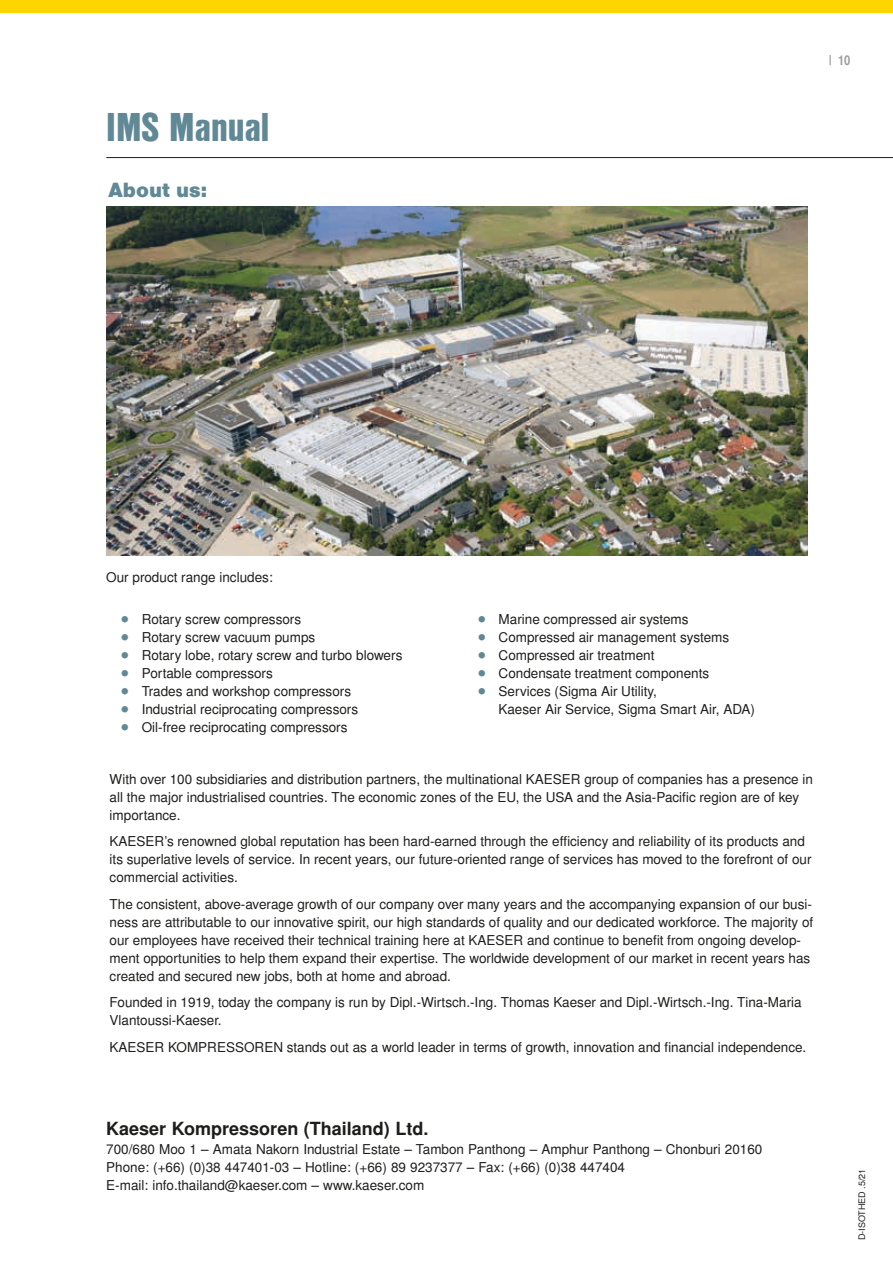
<style>
.page{position:relative;width:893px;height:1263px;background:#fff}
.page>*{position:absolute;margin:0;border:0;box-sizing:border-box;transform-origin:0 0}
.t1{font:39px "Nimbus San L Bla Con";color:#618995}
.t2{font:900 19.5px "Nimbus San L";color:#618995}
.t3{font:700 18px "Nimbus San L";color:#1d1d1b}
.t4{font:13.5px/18px "Nimbus San L";color:#1d1d1b}
.t5{font:13.5px "Nimbus San L Bol Con";color:#9d9d9d}
.t6{font:9px "Nimbus San L";color:#1d1d1b}
.s1{font-size:25.5px;color:#618995}
</style>
<div class="page">
<div style="left:0;top:0;width:893px;height:13px;background:#ffd500"></div>
<hr style="left:106px;top:157px;width:787px;height:1px;background:#1d1d1b">
<img style="left:106px;top:207px;width:702px;height:348px">
<h1 class="t1" style="left:106px;top:98px;width:165px">IMS Manual</h1>
<h2 class="t2" style="left:108px;top:178px;width:100px">About us:</h2>
<p class="t5" style="left:829px;top:52px;width:23px">| 10</p>
<p class="t4" style="left:106px;top:568px;width:168px">Our product range includes:</p>
<p class="t4" style="left:120px;top:610px;width:182px"><span class="s1">•</span> Rotary screw compressors</p>
<p class="t4" style="left:120px;top:628px;width:196px"><span class="s1">•</span> Rotary screw vacuum pumps</p>
<p class="t4" style="left:120px;top:646px;width:283px"><span class="s1">•</span> Rotary lobe, rotary screw and turbo blowers</p>
<p class="t4" style="left:120px;top:664px;width:154px"><span class="s1">•</span> Portable compressors</p>
<p class="t4" style="left:120px;top:682px;width:232px"><span class="s1">•</span> Trades and workshop compressors</p>
<p class="t4" style="left:120px;top:700px;width:239px"><span class="s1">•</span> Industrial reciprocating compressors</p>
<p class="t4" style="left:120px;top:718px;width:229px"><span class="s1">•</span> Oil-free reciprocating compressors</p>
<p class="t4" style="left:477px;top:610px;width:213px"><span class="s1">•</span> Marine compressed air systems</p>
<p class="t4" style="left:477px;top:628px;width:253px"><span class="s1">•</span> Compressed air management systems</p>
<p class="t4" style="left:477px;top:646px;width:179px"><span class="s1">•</span> Compressed air treatment</p>
<p class="t4" style="left:477px;top:664px;width:233px"><span class="s1">•</span> Condensate treatment components</p>
<p class="t4" style="left:499px;top:682px;width:258px;text-indent:-21px"><span class="s1">•</span> Services (Sigma Air Utility,<br>Kaeser Air Service, Sigma Smart Air, ADA)</p>
<p class="t4" style="left:110px;top:770px;width:705px">With over 100 subsidiaries and distribution partners, the multinational KAESER group of companies has a presence in all the major industrialised countries. The economic zones of the EU, the USA and the Asia-Pacific region are of key importance.</p>
<p class="t4" style="left:110px;top:833px;width:703px">KAESER’s renowned global reputation has been hard-earned through the efficiency and reliability of its products and its superlative levels of service. In recent years, our future-oriented range of services has moved to the forefront of our commercial activities.</p>
<p class="t4" style="left:110px;top:895px;width:705px">The consistent, above-average growth of our company over many years and the accompanying expansion of our busi&shy;ness are attributable to our innovative spirit, our high standards of quality and our dedicated workforce. The majority of our employees have received their technical training here at KAESER and continue to benefit from ongoing develop&shy;ment opportunities to help them expand their expertise. The worldwide development of our market in recent years has created and secured new jobs, both at home and abroad.</p>
<p class="t4" style="left:110px;top:994px;width:694px">Founded in 1919, today the company is run by Dipl.-Wirtsch.-Ing. Thomas Kaeser and Dipl.-Wirtsch.-Ing. Tina-Maria<br>Vlantoussi-Kaeser.</p>
<p class="t4" style="left:110px;top:1038px;width:698px">KAESER KOMPRESSOREN stands out as a world leader in terms of growth, innovation and financial independence.</p>
<h3 class="t3" style="left:106px;top:1118px;width:324px">Kaeser Kompressoren (Thailand) Ltd.</h3>
<p class="t4" style="left:106px;top:1140px;width:657px">700/680 Moo 1 – Amata Nakorn Industrial Estate – Tambon Panthong – Amphur Panthong – Chonburi 20160<br>Phone: (+66) (0)38 447401-03 – Hotline: (+66) 89 9237377 – Fax: (+66) (0)38 447404<br>E-mail: info.thailand@kaeser.com – www.kaeser.com</p>
<p class="t6" style="left:857px;top:1240px;width:73px;rotate:-90deg">D-ISOTHED .5/21</p>
</div>
